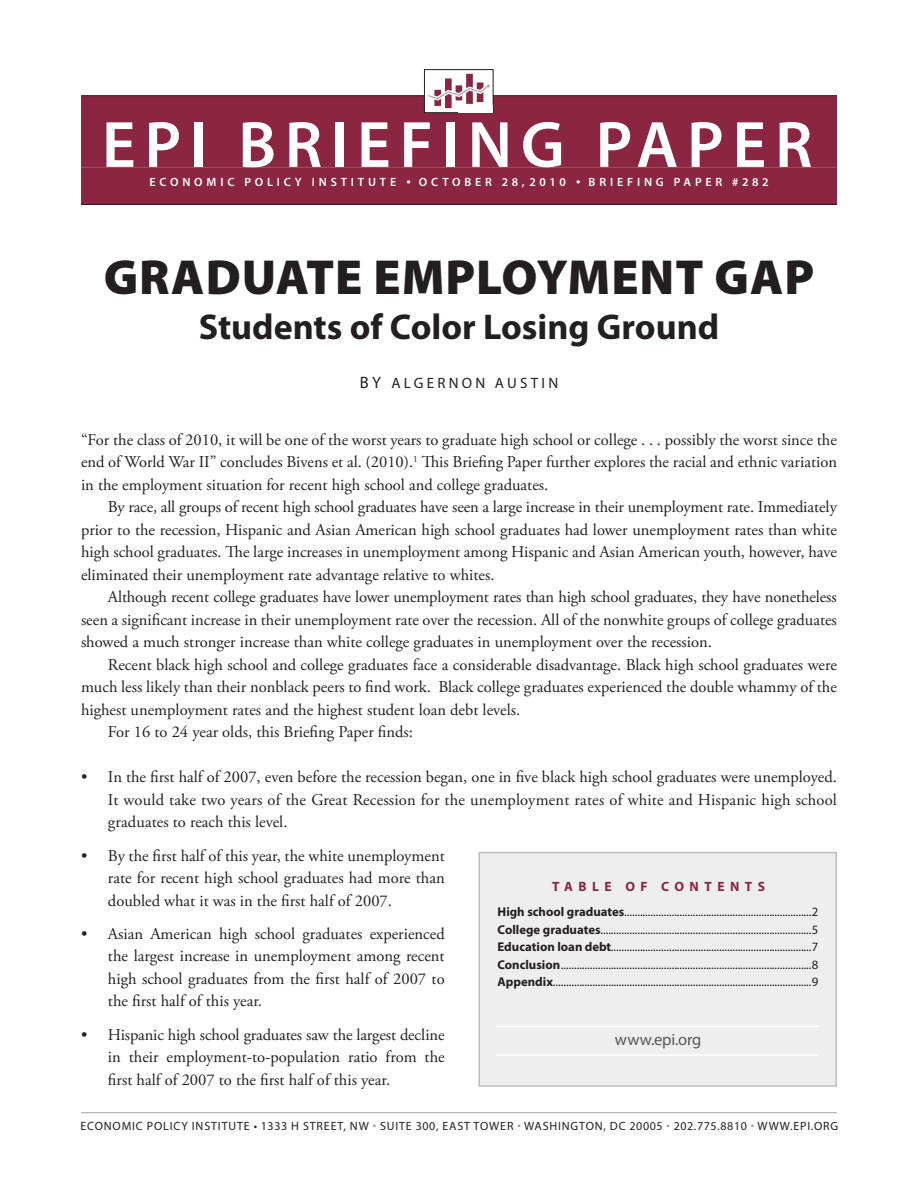
<style>
.page{position:relative;width:918px;height:1188px;background:#fff}
.page>*{position:absolute;margin:0;border:0;box-sizing:border-box;transform-origin:0 0}
.t1{font:600 66px "Myriad Pro";letter-spacing:.13em;color:#fff}
.t2{font:900 49.5px "Myriad Pro";letter-spacing:.02em;color:#231f20}
.t3{font:700 36px "Myriad Pro";color:#231f20}
.t4{font:16.5px/22.5px "Adobe Garamond Pro";color:#231f20;text-align:justify}
.t5{font:16.5px "Myriad Pro";color:#57585a}
.t6{font:15px "Myriad Pro";letter-spacing:.22em;color:#231f20}
.t7{font:700 13.5px "Myriad Pro";letter-spacing:.41em;color:#8b2642}
.t8{font:12.75px/17.5px "Myriad Pro";color:#231f20;text-align:justify}
.t9{font:12px "Myriad Pro";letter-spacing:.07em;color:#231f20}
.t10{font:600 12px "Myriad Pro";letter-spacing:.32em;color:#fff}
.s1{font-family:"Monotype Corsiva";font-weight:400;font-size:7.5px}
.s2{font-size:16.5px}
.s3{font-weight:700}
.s4{color:#939598}
</style>
<div class="page">
<div style="left:81px;top:96px;width:756px;height:108px;background:#8b2642"></div>
<hr style="left:81px;top:167px;width:756px;height:1px;background:#9f4d5c">
<hr style="left:81px;top:1112px;width:756px;height:1px;background:#a8a9ad">
<hr style="left:81px;top:95px;width:756px;height:1px;background:#231f20">
<hr style="left:81px;top:204px;width:756px;height:1px;background:#231f20">
<div style="left:424px;top:70px;width:69px;height:43px;background:#fff"></div>
<svg style="left:428px;top:74px;width:62px;height:35px"></svg>
<div style="left:424px;top:69px;width:69px;height:44px;border:1px solid #231f20"></div>
<div style="left:458px;top:105px;width:35px;height:7px;background:#fff"></div>
<div style="left:478px;top:852px;width:359px;height:235px;background:#eeeeef;border:2px solid #bcbdc0"></div>
<hr style="left:497px;top:1026px;width:321px;height:1px;background:#fff">
<hr style="left:497px;top:1054px;width:321px;height:2px;background:#fff">
<h1 class="t1" style="left:102px;top:103px;width:712px">EPI BRIEFING PAPER</h1>
<p class="t10" style="left:149px;top:174px;width:325px">ECON OMI C POLI CY IN STI TUTE <span class="s1">●</span> OCTOBER</p>
<p class="t10" style="left:502px;top:174px;width:108px">28,2010 <span class="s1">●</span> BRIEFING</p>
<p class="t10" style="left:674px;top:174px;width:21px">PAPER</p>
<p class="t10" style="left:732px;top:174px;width:38px">#282</p>
<h2 class="t2" style="left:104px;top:250px;width:712px">GRADUATE EMPLOYMENT GAP</h2>
<h3 class="t3" style="left:199px;top:304px;width:522px">Students of Color Losing Ground</h3>
<p class="t6" style="left:360px;top:374px;width:200px"><span class="s2">BY</span> ALGE RNON AUSTIN</p>
<p class="t4" style="left:81px;top:429px;width:758px">“For the class of 2010, it will be one of the worst years to graduate high school or college . . . possibly the worst since the end of World War II” concludes Bivens et al. (2010).<sup>1</sup> This Briefing Paper further explores the racial and ethnic variation in the employment situation for recent high school and college graduates.</p>
<p class="t4" style="left:81px;top:496px;width:758px;text-indent:27px">By race, all groups of recent high school graduates have seen a large increase in their unemployment rate. Immediately prior to the recession, Hispanic and Asian American high school graduates had lower unemployment rates than white high school graduates. The large increases in unemployment among Hispanic and Asian American youth, however, have eliminated their unemployment rate advantage relative to whites.</p>
<p class="t4" style="left:81px;top:586px;width:757px;text-indent:27px">Although recent college graduates have lower unemployment rates than high school graduates, they have nonetheless seen a significant increase in their unemployment rate over the recession. All of the nonwhite groups of college graduates showed a much stronger increase than white college graduates in unemployment over the recession.</p>
<p class="t4" style="left:108px;top:654px;width:730px">Recent black high school and college graduates face a considerable disadvantage. Black high school graduates were</p>
<p class="t4" style="left:81px;top:676px;width:757px">much less likely than their nonblack peers to find work. Black college graduates experienced the double whammy of the</p>
<p class="t4" style="left:81px;top:699px;width:441px">highest unemployment rates and the highest student loan debt levels.</p>
<p class="t4" style="left:108px;top:721px;width:307px">For 16 to 24 year olds, this Briefing Paper finds:</p>
<p class="t4" style="left:108px;top:766px;width:731px;text-indent:-27px">• In the first half of 2007, even before the recession began, one in five black high school graduates were unemployed.<br>It would take two years of the Great Recession for the unemployment rates of white and Hispanic high school graduates to reach this level.</p>
<p class="t4" style="left:108px;top:845px;width:338px;text-indent:-27px">• By the first half of this year, the white unemployment rate for recent high school graduates had more than doubled what it was in the first half of 2007.</p>
<p class="t4" style="left:108px;top:923px;width:338px;text-indent:-27px">• Asian American high school graduates experienced the largest increase in unemployment among recent high school graduates from the first half of 2007 to the first half of this year.</p>
<p class="t4" style="left:108px;top:1024px;width:338px;text-indent:-27px">• Hispanic high school graduates saw the largest decline in their employment-to-population ratio from the first half of 2007 to the first half of this year.</p>
<p class="t7" style="left:552px;top:877px;width:214px">Table of Cont ent s</p>
<p class="t8" style="left:498px;top:903px;width:323px"><span class="s3">High school graduates</span>.......................................................................2<br><span class="s3">College graduates</span>................................................................................5<br><span class="s3">Education loan debt</span>............................................................................7<br><span class="s3">Conclusion</span>...............................................................................................8<br><span class="s3">Appendix</span>..................................................................................................9</p>
<p class="t5" style="left:615px;top:1029px;width:88px">WWW.EPI.ORG</p>
<p class="t9" style="left:80px;top:1119px;width:689px">ECONOMIC POLICY INSTITUTE • 1333 H STREET, NW <span class="s4">•</span> SUITE 300, EAST TOWE R <span class="s4">•</span> WASHINGTON, DC 20005 <span class="s4">•</span> 202.775.8810 <span class="s4">•</span> WWW</p>
<p class="t9" style="left:790px;top:1119px;width:50px">.EPI.ORG</p>
</div>
